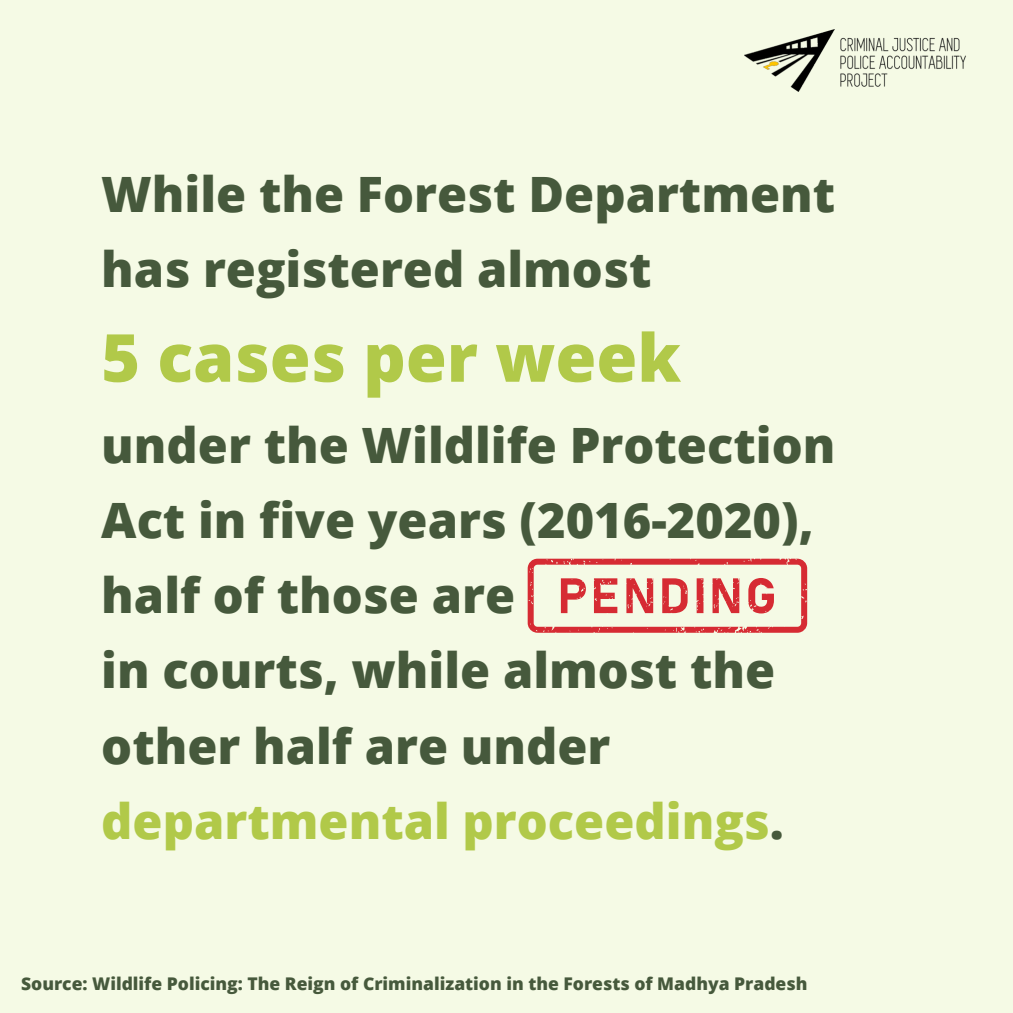
<style>
.page{position:relative;width:1013px;height:1013px;background:#fff}
.page>*{position:absolute;margin:0;border:0;box-sizing:border-box;transform-origin:0 0}
.t1{font:800 66.25px "Open Sans";color:#b1c949}
.t2{font:800 48.75px/75px "Open Sans";color:#46593c}
.t3{font:800 17.5px "Open Sans";color:#46593c}
.s1{color:#b1c949}
</style>
<div class="page">
<div style="left:0;top:0;width:1012px;height:1012px;background:#f5fae5"></div>
<img style="left:744px;top:30px;width:222px;height:62px">
<svg style="left:527px;top:558px;width:280px;height:74px"></svg>
<p class="t2" style="left:101px;top:155px;width:735px">While the Forest Department has registered almost</p>
<h1 class="t1" style="left:101px;top:311px;width:581px">5 cases per week</h1>
<p class="t2" style="left:101px;top:407px;width:735px">under the Wildlife Protection<br>Act in five years (2016-2020), half of those are<br>in courts, while almost the other half are under <span class="s1">departmental proceedings</span>.</p>
<p class="t3" style="left:21px;top:970px;width:787px">Source: Wildlife Policing: The Reign of Criminalization in the Forests of Madhya Pradesh</p>
</div>
